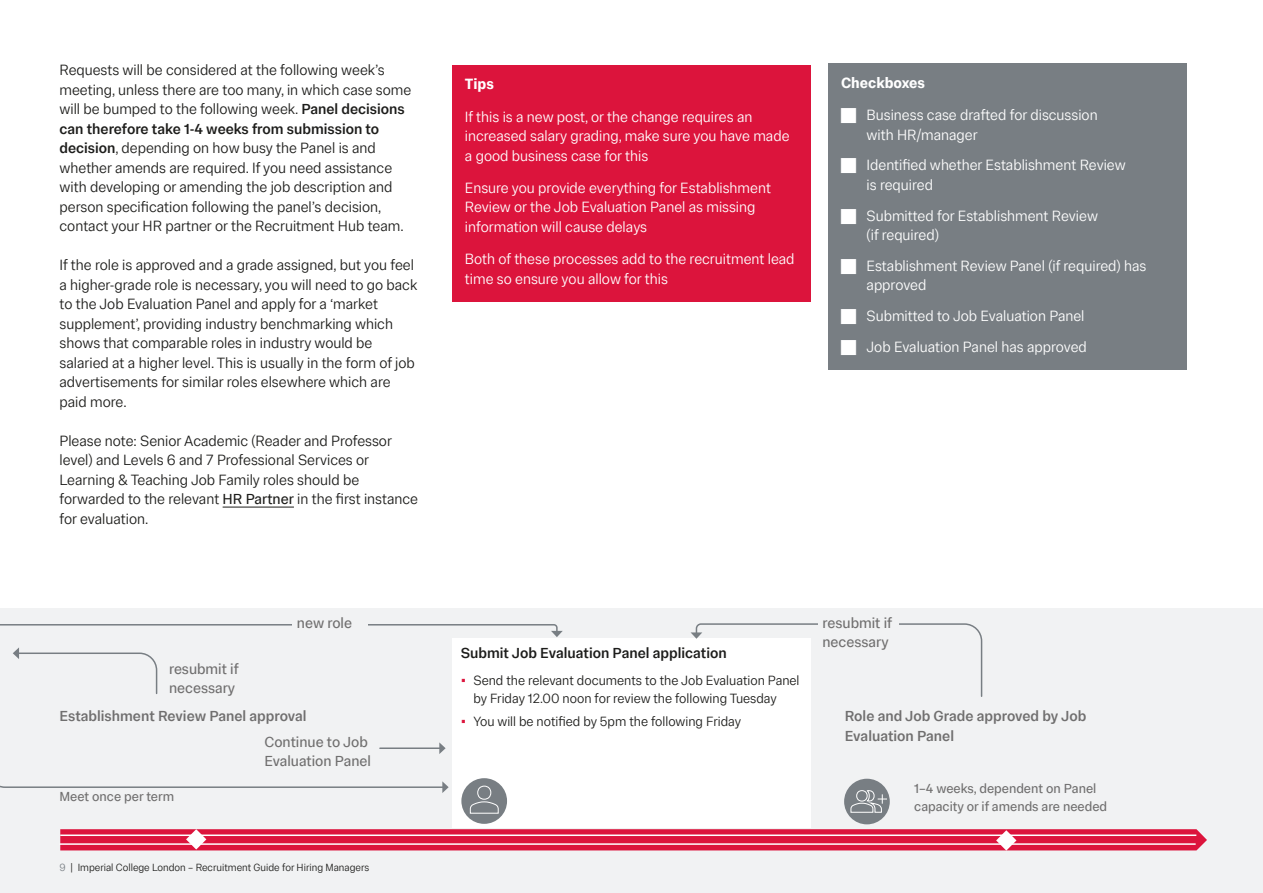
<style>
.page{position:relative;width:1263px;height:893px;background:#fff}
.page>*{position:absolute;margin:0;border:0;box-sizing:border-box;transform-origin:0 0}
.t1{font:300 15px/19.5px "Imperial Sans Text";color:#1d1d1b}
.t2{font:300 15px/19.5px "Imperial Sans Text";color:#fff}
.t3{font:500 15px/19.5px "Imperial Sans Text";color:#706f6f}
.t4{font:15px/19.5px "Imperial Sans Text";color:#706f6f}
.t5{font:500 15px "Imperial Sans Text";color:#1d1d1b}
.t6{font:600 15px "Imperial Sans Text";color:#fff}
.t7{font:300 13.5px/18px "Imperial Sans Text";color:#1d1d1b}
.t8{font:13.5px/18px "Imperial Sans Text";color:#706f6f}
.t9{font:300 10.5px "Imperial Sans Text";color:#1d1d1b}
.s1{font-weight:500}
.s2{font-weight:400}
.s3{color:#dc143c}
.s4{color:#787e83}
</style>
<div class="page">
<hr style="left:223px;top:507px;width:71px;height:1px;background:#1d1d1b">
<div style="left:828px;top:64px;width:359px;height:306px;background:#787e83"></div>
<div style="left:452px;top:65px;width:359px;height:237px;background:#dc143c"></div>
<div style="left:0;top:608px;width:1263px;height:285px;background:#f1f2f3"></div>
<div style="left:452px;top:638px;width:359px;height:190px;background:#fff"></div>
<svg style="left:0;top:624px;width:558px;height:70px"></svg>
<svg style="left:551px;top:631px;width:12px;height:6px"></svg>
<div style="left:293px;top:612px;width:75px;height:24px;background:#f1f2f3"></div>
<svg style="left:691px;top:623px;width:292px;height:74px"></svg>
<div style="left:818px;top:612px;width:80px;height:47px;background:#f1f2f3"></div>
<svg style="left:60px;top:829px;width:1147px;height:22px;background:#e13f60"></svg>
<svg style="left:0;top:742px;width:449px;height:51px"></svg>
<div style="left:461px;top:778px;width:46px;height:46px;background:#787e83;border-radius:50%"></div>
<svg style="left:470px;top:785px;width:29px;height:29px"></svg>
<div style="left:844px;top:779px;width:46px;height:45px;background:#787e83;border-radius:50%"></div>
<svg style="left:850px;top:790px;width:37px;height:23px"></svg>
<p class="t1" style="left:60px;top:59px;width:353px">Requests will be considered at the following week’s meeting, unless there are too many, in which case some will be bumped to the following week. <span class="s1">Panel decisions can therefore take 1-4 weeks from submission to decision</span>, depending on how busy the Panel is and whether amends are required. If you need assistance with developing or amending the job description and person specification following the panel’s decision, contact your HR partner or the Recruitment Hub team.</p>
<p class="t1" style="left:60px;top:254px;width:359px">If the role is approved and a grade assigned, but you feel a higher-grade role is necessary, you will need to go back to the Job Evaluation Panel and apply for a ‘market supplement’, providing industry benchmarking which shows that comparable roles in industry would be salaried at a higher level. This is usually in the form of job advertisements for similar roles elsewhere which are paid more.</p>
<p class="t1" style="left:60px;top:430px;width:360px">Please note: Senior Academic (Reader and Professor level) and Levels 6 and 7 Professional Services or Learning &amp; Teaching Job Family roles should be forwarded to the relevant <span class="s2">HR Partner</span> in the first instance for evaluation.</p>
<p class="t6" style="left:465px;top:73px;width:31px">Tips</p>
<p class="t2" style="left:465px;top:106px;width:326px">If this is a new post, or the change requires an increased salary grading, make sure you have made a good business case for this</p>
<p class="t2" style="left:465px;top:177px;width:308px">Ensure you provide everything for Establishment<br>Review or the Job Evaluation Panel as missing information will cause delays</p>
<p class="t2" style="left:465px;top:248px;width:331px">Both of these processes add to the recruitment lead time so ensure you allow for this</p>
<p class="t6" style="left:841px;top:71px;width:86px">Checkboxes</p>
<p class="t2" style="left:866px;top:104px;width:233px">Business case drafted for discussion with HR/manager</p>
<p class="t2" style="left:866px;top:155px;width:261px">Identified whether Establishment Review is required</p>
<p class="t2" style="left:866px;top:205px;width:233px">Submitted for Establishment Review (if required)</p>
<p class="t2" style="left:866px;top:255px;width:281px">Establishment Review Panel (if required) has approved</p>
<p class="t2" style="left:866px;top:300px;width:222px;line-height:30.8px">Submitted to Job Evaluation Panel<br>Job Evaluation Panel has approved</p>
<p class="t4" style="left:169px;top:658px;width:71px">resubmit if necessary</p>
<p class="t4" style="left:297px;top:612px;width:57px">new role</p>
<p class="t4" style="left:822px;top:612px;width:71px">resubmit if necessary</p>
<p class="t5" style="left:461px;top:641px;width:268px">Submit Job Evaluation Panel application</p>
<p class="t7" style="left:473px;top:671px;width:328px;text-indent:-13px"><span class="s3">•</span> Send the relevant documents to the Job Evaluation Panel by Friday 12.00 noon for review the following Tuesday</p>
<p class="t3" style="left:60px;top:706px;width:249px">Establishment Review Panel approval</p>
<p class="t7" style="left:461px;top:711px;width:282px"><span class="s3">•</span> You will be notified by 5pm the following Friday</p>
<p class="t3" style="left:845px;top:706px;width:243px">Role and Job Grade approved by Job<br>Evaluation Panel</p>
<p class="t4" style="left:264px;top:731px;width:108px">Continue to Job<br>Evaluation Panel</p>
<p class="t8" style="left:60px;top:787px;width:116px">Meet once per term</p>
<p class="t9" style="left:60px;top:860px;width:311px"><span class="s4">9</span> | Imperial College London – Recruitment Guide for Hiring Managers</p>
<p class="t1" style="left:824px;top:771px;width:220px">Signed off by Job Evaluation Panel</p>
<p class="t8" style="left:914px;top:778px;width:194px">1–4 weeks, dependent on Panel capacity or if amends are needed</p>
</div>
